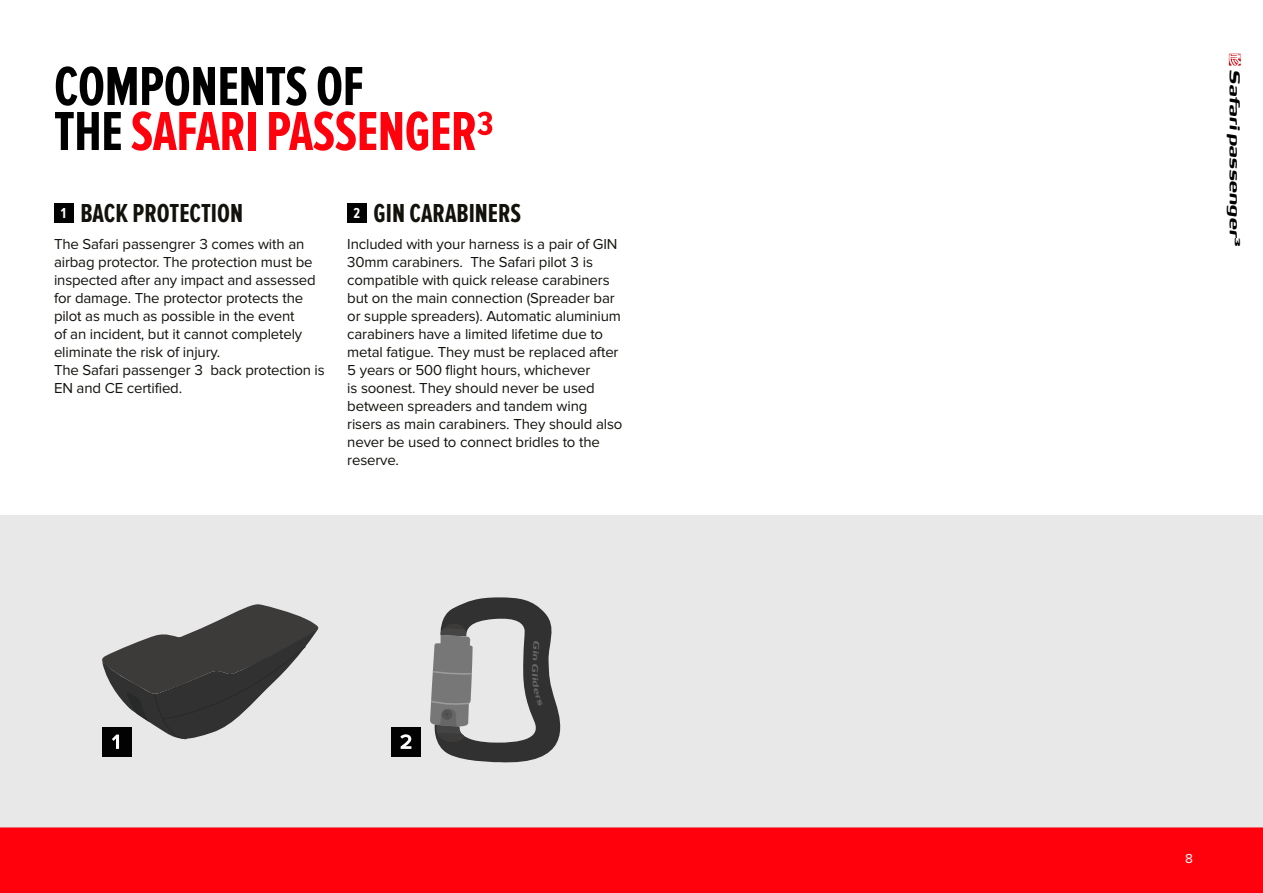
<style>
.page{position:relative;width:1263px;height:893px;background:#fff}
.page>*{position:absolute;margin:0;border:0;box-sizing:border-box;transform-origin:0 0}
.t1{font:700 57px/45px "Proxima Nova Ex Cn";letter-spacing:-.01em;color:#ff010c}
.t2{font:700 27px "Proxima Nova Ex Cn";color:#12110c}
.t3{font:italic 900 18px "FP Head Pro";letter-spacing:-.03em;color:#000}
.t4{font:15px/18px "Proxima Nova";letter-spacing:-.01em;color:#12110c}
.t5{font:700 15px "Proxima Nova Ex Cn";color:#fff}
.t6{font:13.5px "Proxima Nova";color:#fff}
.s1{color:#000}
</style>
<div class="page">
<div style="left:0;top:828px;width:1263px;height:65px;background:#ff010c"></div>
<svg style="left:1229px;top:54px;width:12px;height:12px"></svg>
<div style="left:0;top:515px;width:1263px;height:313px;background:#e9e8e8"></div>
<div style="left:102px;top:727px;width:30px;height:29px;background:#020203"></div>
<div style="left:391px;top:727px;width:30px;height:29px;background:#020203"></div>
<svg style="left:400px;top:734px;width:11px;height:15px"></svg>
<div style="left:54px;top:204px;width:19px;height:19px;background:#020203"></div>
<div style="left:347px;top:204px;width:19px;height:19px;background:#020203"></div>
<svg style="left:102px;top:604px;width:217px;height:145px"></svg>
<svg style="left:430px;top:597px;width:131px;height:166px"></svg>
<h1 class="t1" style="left:54px;top:65px;width:441px"><span class="s1">COMPONENTS OF<br>THE</span> SAFARI PASSENGER3</h1>
<h2 class="t2" style="left:80px;top:198px;width:164px">BACK PROTECTION</h2>
<p class="t4" style="left:54px;top:235px;width:272px">The Safari passengrer 3 comes with an airbag protector. The protection must be inspected after any impact and assessed for damage. The protector protects the pilot as much as possible in the event<br>of an incident, but it cannot completely eliminate the risk of injury.<br>The Safari passenger 3 back protection is EN and CE certified.</p>
<h2 class="t2" style="left:374px;top:198px;width:149px">GIN CARABINERS</h2>
<p class="t4" style="left:347px;top:235px;width:277px">Included with your harness is a pair of GIN 30mm carabiners. The Safari pilot 3 is compatible with quick release carabiners but on the main connection (Spreader bar or supple spreaders). Automatic aluminium carabiners have a limited lifetime due to metal fatigue. They must be replaced after 5 years or 500 flight hours, whichever<br>is soonest. They should never be used between spreaders and tandem wing risers as main carabiners. They should also never be used to connect bridles to the reserve.</p>
<p class="t5" style="left:61px;top:204px;width:7px">1</p>
<p class="t5" style="left:353px;top:204px;width:8px">2</p>
<p class="t3" style="left:1248px;top:69px;width:179px;rotate:90deg">Safari passenger3</p>
<p class="t6" style="left:1185px;top:852px;width:9px">8</p>
</div>
